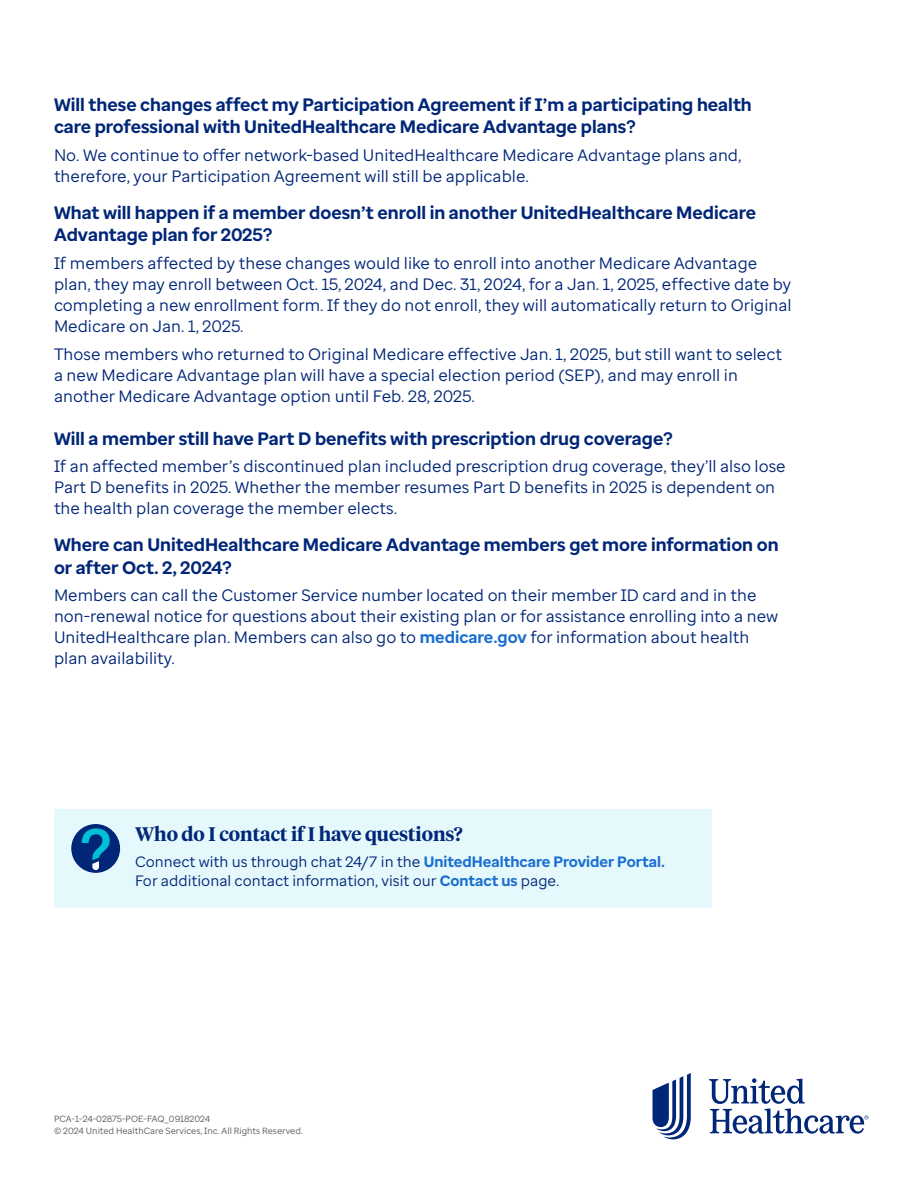
<style>
.page{position:relative;width:918px;height:1188px;background:#fff}
.page>*{position:absolute;margin:0;border:0;box-sizing:border-box;transform-origin:0 0}
.t1{font:600 19.5px "UHC Serif Headline";color:#002677}
.t2{font:700 18px/22.5px "Enterprise Sans";color:#002677}
.t3{font:16.5px/21px "Enterprise Sans";color:#002677}
.t4{font:15px/19.5px "Enterprise Sans";color:#002677}
.t5{font:9px/12px "Enterprise Sans";color:#5a5a5a}
.s1{font-weight:700;color:#196ecf}
</style>
<div class="page">
<svg style="left:653px;top:1073px;width:38px;height:66px"></svg>
<svg style="left:709px;top:1078px;width:159px;height:56px"></svg>
<div style="left:54px;top:809px;width:658px;height:98px;background:#e5f8fb"></div>
<div style="left:71px;top:824px;width:49px;height:49px;background:#002677;border-radius:50%"></div>
<svg style="left:82px;top:828px;width:28px;height:42px"></svg>
<p class="t2" style="left:54px;top:93px;width:699px">Will these changes affect my Participation Agreement if I’m a participating health care professional with UnitedHealthcare Medicare Advantage plans?</p>
<p class="t3" style="left:54px;top:145px;width:689px">No. We continue to offer network-based UnitedHealthcare Medicare Advantage plans and, therefore, your Participation Agreement will still be applicable.</p>
<p class="t2" style="left:54px;top:201px;width:704px">What will happen if a member doesn’t enroll in another UnitedHealthcare Medicare<br>Advantage plan for 2025?</p>
<p class="t3" style="left:54px;top:253px;width:739px">If members affected by these changes would like to enroll into another Medicare Advantage plan, they may enroll between Oct. 15, 2024, and Dec. 31, 2024, for a Jan. 1, 2025, effective date by completing a new enrollment form. If they do not enroll, they will automatically return to Original Medicare on Jan. 1, 2025.</p>
<p class="t3" style="left:54px;top:343px;width:730px">Those members who returned to Original Medicare effective Jan. 1, 2025, but still want to select a new Medicare Advantage plan will have a special election period (SEP), and may enroll in another Medicare Advantage option until Feb. 28, 2025.</p>
<p class="t2" style="left:54px;top:427px;width:620px">Will a member still have Part D benefits with prescription drug coverage?</p>
<p class="t3" style="left:54px;top:456px;width:733px">If an affected member’s discontinued plan included prescription drug coverage, they’ll also lose<br>Part D benefits in 2025. Whether the member resumes Part D benefits in 2025 is dependent on the health plan coverage the member elects.</p>
<p class="t2" style="left:54px;top:533px;width:726px">Where can UnitedHealthcare Medicare Advantage members get more information on or after Oct. 2, 2024?</p>
<p class="t3" style="left:54px;top:585px;width:726px">Members can call the Customer Service number located on their member ID card and in the non-renewal notice for questions about their existing plan or for assistance enrolling into a new UnitedHealthcare plan. Members can also go to <span class="s1">medicare.gov</span> for information about health plan availability.</p>
<p class="t1" style="left:135px;top:820px;width:329px">Who do I contact if I have questions?</p>
<p class="t4" style="left:135px;top:852px;width:531px">Connect with us through chat 24/7 in the <span class="s1">UnitedHealthcare Provider Portal.<br></span>For additional contact information, visit our <span class="s1">Contact us</span> page.</p>
<p class="t5" style="left:54px;top:1113px;width:250px">PCA-1-24-02875-POE-FAQ_09182024<br>© 2024 United HealthCare Services, Inc. All Rights Reserved.</p>
</div>
